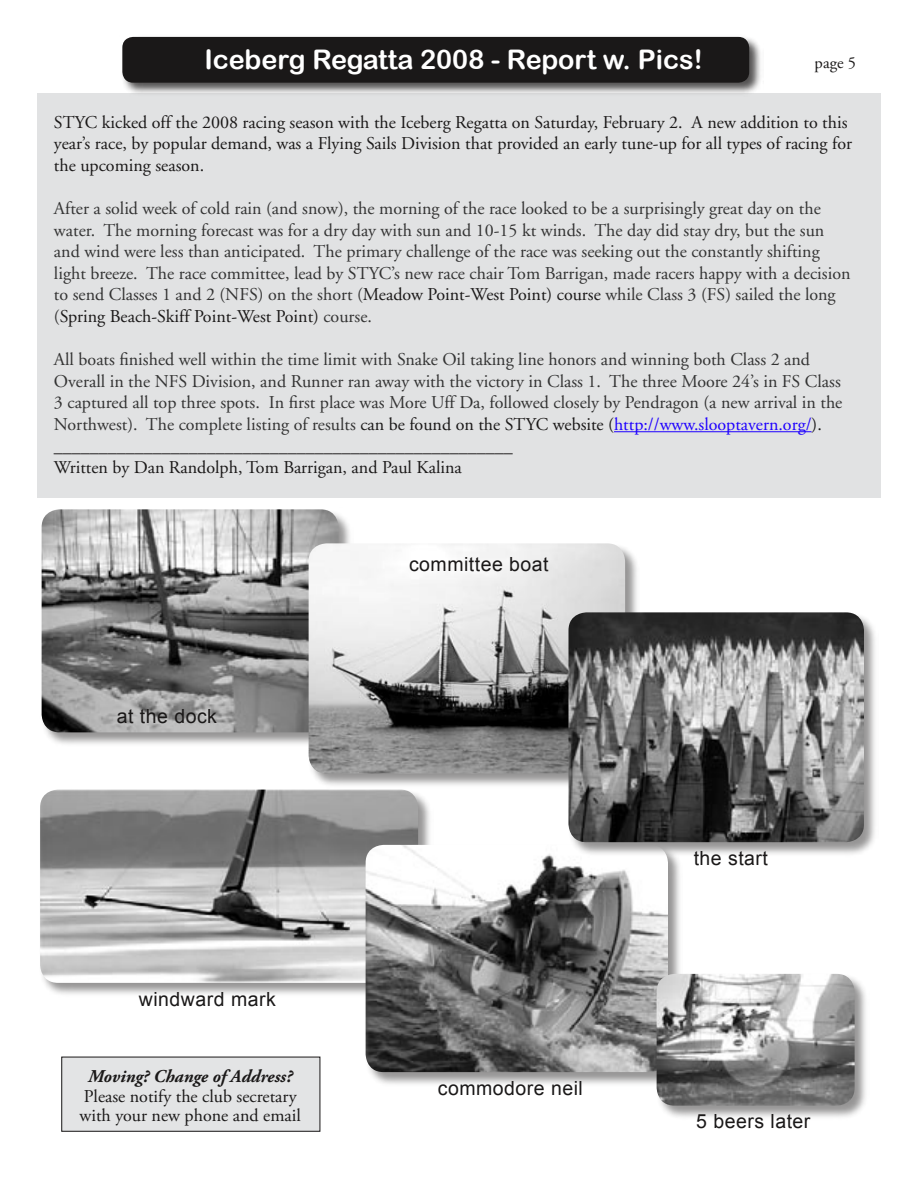
<style>
.page{position:relative;width:918px;height:1188px;background:#fff}
.page>*{position:absolute;margin:0;border:0;box-sizing:border-box;transform-origin:0 0}
.t1{font:27px "Arial Rounded MT Bold";color:#fff}
.t2{font:19.5px "Arial";letter-spacing:.025em;color:#1a1818}
.t3{font:18px/21.6px "Adobe Garamond";color:#333}
.t4{font:18px/21.6px "Adobe Garamond";color:#1a1818}
.t5{font:18px "Adobe Garamond Pro";color:#1a1818}
.t6{font:italic 700 18px "Adobe Garamond Pro";color:#1a1818}
.t7{font:16.5px "Adobe Garamond";color:#1a1818}
.s1{color:#1a1818}
.s2{color:#1e00ff}
</style>
<div class="page">
<div style="left:37px;top:93px;width:844px;height:405px;background:#e1e2e3"></div>
<div style="left:62px;top:1057px;width:258px;height:74px;background:#e3e4e5"></div>
<div style="left:61px;top:1057px;width:259px;height:75px;border:1px solid #1a1818"></div>
<div style="left:119px;top:34px;width:644px;height:63px;background:#1a1818;opacity:.75"></div>
<div style="left:122px;top:37px;width:627px;height:46px;background:#1a1818"></div>
<hr style="left:614px;top:431px;width:198px;height:1px;background:#1e00ff">
<div style="left:39px;top:507px;width:315px;height:240px;background:#1a1818;opacity:.46"></div>
<img style="left:42px;top:509px;width:297px;height:223px">
<div style="left:38px;top:787px;width:395px;height:211px;background:#1a1818;opacity:.46"></div>
<img style="left:40px;top:790px;width:378px;height:193px">
<div style="left:306px;top:541px;width:334px;height:247px;background:#1a1818;opacity:.46"></div>
<img style="left:309px;top:543px;width:316px;height:230px">
<div style="left:363px;top:843px;width:320px;height:244px;background:#1a1818;opacity:.46"></div>
<img style="left:366px;top:845px;width:302px;height:227px">
<div style="left:566px;top:610px;width:313px;height:247px;background:#1a1818;opacity:.46"></div>
<img style="left:568px;top:612px;width:296px;height:230px">
<div style="left:654px;top:972px;width:216px;height:149px;background:#1a1818;opacity:.46"></div>
<img style="left:657px;top:974px;width:198px;height:132px">
<p class="t1" style="left:204px;top:44px;width:500px">Iceberg Regatta 2008 - Report w. Pics!</p>
<p class="t4" style="left:54px;top:112px;width:800px">STYC kicked off the 2008 racing season with the Iceberg Regatta on Saturday, February 2. A new addition to this year’s race, by popular demand, was a Flying Sails Division that provided an early tune-up for all types of racing for the upcoming season.</p>
<p class="t3" style="left:54px;top:198px;width:798px">After a solid week of cold rain (and snow), the morning of the race looked to be a surprisingly great day on the water. The morning forecast was for a dry day with sun and 10-15 kt winds. The day did stay dry, but the sun and wind were less than anticipated. The primary challenge of the race was seeking out the constantly shifting light breeze. The race committee, lead by STYC’s new race chair Tom Barrigan, made racers happy with a decision to send Classes 1 and 2 (NFS) on the short (<span class="s1">Meadow Point-West Point) course</span> while Class 3 (FS) sailed the long (<span class="s1">Spring Beach-Skiff Point-West Point)</span> course.</p>
<p class="t3" style="left:54px;top:349px;width:790px">All boats finished well within the time limit with Snake Oil taking line honors and winning both Class 2 and Overall in the NFS Division, and Runner ran away with the victory in Class 1. The three Moore 24’s in FS Class 3 captured all top three spots. In first place was More Uff Da, followed closely by Pendragon (a new arrival in the Northwest). The complete listing of results <span class="s1">can be found on the STYC website (</span><span class="s2">http://www.slooptavern.org/</span><span class="s1">).</span></p>
<p class="t4" style="left:54px;top:436px;width:460px">___________________________________________________</p>
<p class="t4" style="left:54px;top:457px;width:409px">Written by Dan Randolph, Tom Barrigan, and Paul Kalina</p>
<p class="t7" style="left:815px;top:53px;width:43px">page 5</p>
<p class="t2" style="left:117px;top:705px;width:102px">at the dock</p>
<p class="t2" style="left:139px;top:988px;width:138px">windward mark</p>
<p class="t6" style="left:88px;top:1066px;width:206px">Moving? Change of Address?</p>
<p class="t5" style="left:84px;top:1085px;width:214px">Please notify the club secretary</p>
<p class="t5" style="left:80px;top:1104px;width:223px">with your new phone and email</p>
<p class="t2" style="left:409px;top:553px;width:141px">committee boat</p>
<p class="t2" style="left:438px;top:1077px;width:147px">commodore neil</p>
<p class="t2" style="left:694px;top:847px;width:76px">the start</p>
<p class="t2" style="left:696px;top:1110px;width:116px">5 beers later</p>
</div>
